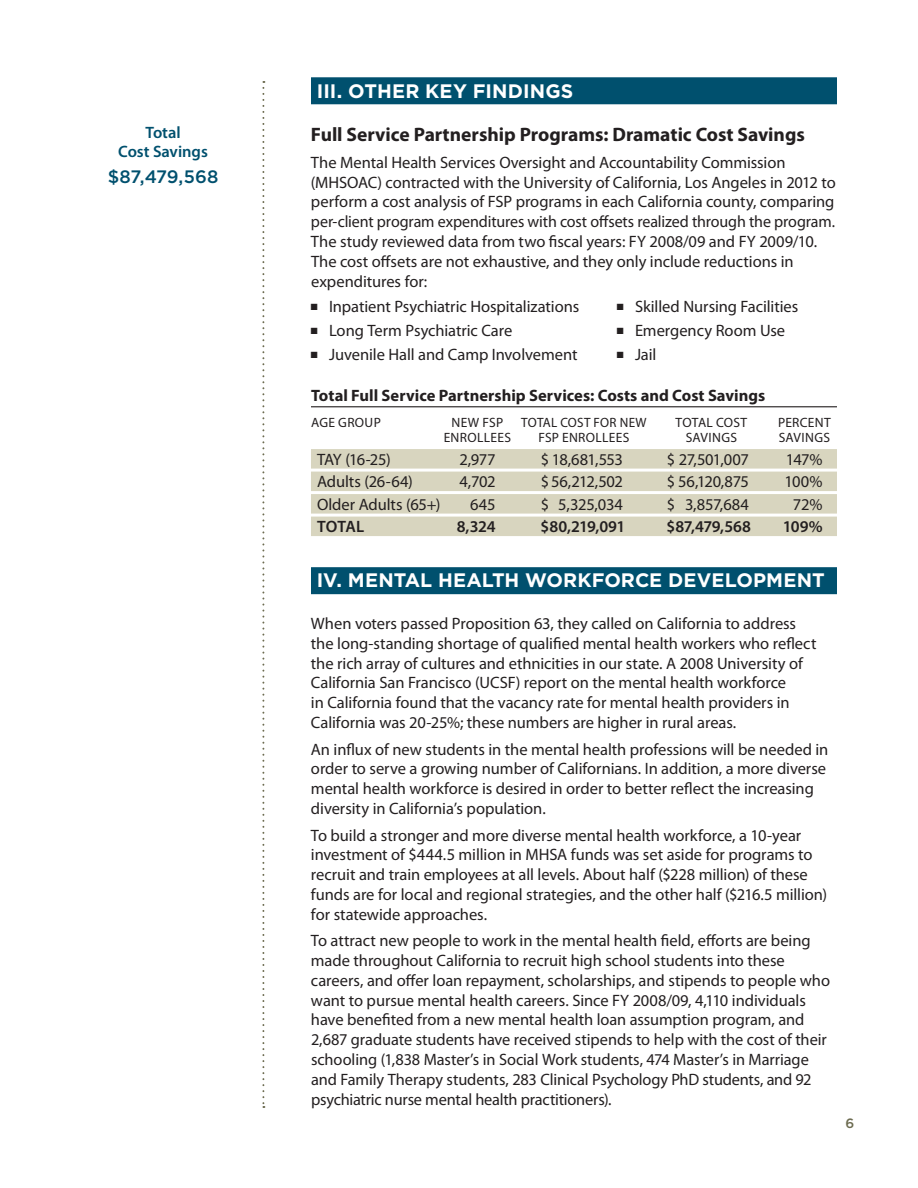
<style>
.page{position:relative;width:918px;height:1188px;background:#fff}
.page>*{position:absolute;margin:0;border:0;box-sizing:border-box;transform-origin:0 0}
.t1{font:700 19.5px "Gotham";color:#fff}
.t2{font:700 19.5px "Myriad Pro";letter-spacing:-.005em;color:#231f20}
.t3{font:500 18px "Gotham";letter-spacing:-.01em;color:#00506e}
.t4{font:16.5px/19.8px "Myriad Pro";letter-spacing:-.005em;color:#231f20}
.t5{font:700 16.5px "Myriad Pro";color:#231f20}
.t6{font:600 16.5px "Myriad Pro";letter-spacing:-.02em;color:#231f20}
.t7{font:600 16.5px/19.8px "Myriad Pro";color:#00506e;text-align:center}
.t8{font:13.5px "Myriad Pro";letter-spacing:.02em;color:#231f20}
.t9{font:500 13.5px "Gotham";color:#6d6c51}
</style>
<div class="page">
<div style="left:311px;top:77px;width:526px;height:27px;background:#00506e"></div>
<hr style="left:311px;top:406px;width:526px;height:1px;background:#231f20">
<div style="left:311px;top:449px;width:526px;height:20px;background:#d8d5bf"></div>
<div style="left:311px;top:472px;width:526px;height:19px;background:#d8d5bf"></div>
<div style="left:311px;top:494px;width:526px;height:20px;background:#d8d5bf"></div>
<div style="left:311px;top:517px;width:526px;height:19px;background:#d8d5bf"></div>
<div style="left:311px;top:567px;width:526px;height:27px;background:#00506e"></div>
<svg style="left:262px;top:81px;width:2px;height:1027px"></svg>
<p class="t7" style="left:118px;top:122px;width:91px">Total<br>Cost Savings</p>
<p class="t3" style="left:108px;top:165px;width:112px">$87,479,568</p>
<p class="t1" style="left:317px;top:78px;width:255px">III. OTHER KEY FI NDI NGS</p>
<p class="t2" style="left:311px;top:122px;width:495px">Full Service Partnership Programs: Dramatic Cost Savings</p>
<p class="t4" style="left:311px;top:152px;width:526px">The Mental Health Services Oversight and Accountability Commission (MHSOAC) contracted with the University of California, Los Angeles in 2012 to perform a cost analysis of FSP programs in each California county, comparing per-client program expenditures with cost offsets realized through the program.<br>The study reviewed data from two fiscal years: FY 2008/09 and FY 2009/10.<br>The cost offsets are not exhaustive, and they only include reductions in expenditures for:</p>
<p class="t4" style="left:311px;top:296px;width:270px">■ I npatient Psychiatric Hospitalizations</p>
<p class="t4" style="left:617px;top:296px;width:183px">■ Skilled Nursing Facilities</p>
<p class="t4" style="left:311px;top:320px;width:203px">■ Long Term Psychiatric Care</p>
<p class="t4" style="left:617px;top:320px;width:170px">■ Emergency Room Use</p>
<p class="t4" style="left:311px;top:344px;width:268px">■ Juvenile Hall and Camp Involvement</p>
<p class="t4" style="left:617px;top:344px;width:41px">■ Jail</p>
<p class="t5" style="left:311px;top:384px;width:456px">Total Full Service Partnership Services: Costs and Cost Savings</p>
<p class="t8" style="left:311px;top:414px;width:59px">Age GroupN</p>
<p class="t8" style="left:461px;top:414px;width:44px">ew FSP</p>
<p class="t8" style="left:521px;top:414px;width:145px">Total Cost for N ew T</p>
<p class="t8" style="left:682px;top:414px;width:66px">otal Cost</p>
<p class="t8" style="left:778px;top:414px;width:54px">Percent</p>
<p class="t8" style="left:444px;top:429px;width:75px">EnrolleesF</p>
<p class="t8" style="left:545px;top:429px;width:82px">SP Enrollees</p>
<p class="t8" style="left:686px;top:429px;width:64px">Savingss</p>
<p class="t8" style="left:786px;top:429px;width:45px">avings</p>
<p class="t4" style="left:311px;top:449px;width:81px">TAY (16-25)</p>
<p class="t4" style="left:459px;top:449px;width:38px">2,977</p>
<p class="t4" style="left:541px;top:449px;width:84px">$ 18,681,553</p>
<p class="t4" style="left:667px;top:449px;width:84px">$ 27,501,007</p>
<p class="t4" style="left:786px;top:449px;width:38px">147%</p>
<p class="t4" style="left:311px;top:472px;width:103px">Adults (26-64)</p>
<p class="t4" style="left:460px;top:472px;width:37px">4,702</p>
<p class="t4" style="left:541px;top:472px;width:84px">$56,212,502</p>
<p class="t4" style="left:667px;top:472px;width:84px">$ 56,120,875</p>
<p class="t4" style="left:785px;top:472px;width:39px">100%</p>
<p class="t4" style="left:311px;top:494px;width:131px">Older Adults (65+)</p>
<p class="t4" style="left:470px;top:494px;width:27px">645</p>
<p class="t4" style="left:541px;top:494px;width:84px">$ 5,325,034</p>
<p class="t4" style="left:667px;top:494px;width:84px">$ 3,857,684</p>
<p class="t4" style="left:793px;top:494px;width:31px">72%</p>
<p class="t6" style="left:317px;top:516px;width:20px">Total</p>
<p class="t6" style="left:457px;top:516px;width:40px">8,324</p>
<p class="t6" style="left:541px;top:516px;width:86px">$80,219,091</p>
<p class="t6" style="left:667px;top:516px;width:86px">$87,479,568</p>
<p class="t6" style="left:783px;top:516px;width:41px">109%</p>
<p class="t1" style="left:317px;top:568px;width:509px">IV. M ENTAL H EALTH WORKFORCE DEVELOPMENT</p>
<p class="t4" style="left:311px;top:613px;width:507px">When voters passed Proposition 63, they called on California to address the long-standing shortage of qualified mental health workers who reflect the rich array of cultures and ethnicities in our state. A 2008 University of California San Francisco (UCSF) report on the mental health workforce<br>in California found that the vacancy rate for mental health providers in California was 20-25%; these numbers are higher in rural areas.</p>
<p class="t4" style="left:311px;top:739px;width:519px">An influx of new students in the mental health professions will be needed in order to serve a growing number of Californians. In addition, a more diverse mental health workforce is desired in order to better reflect the increasing diversity in California’s population.</p>
<p class="t4" style="left:311px;top:825px;width:518px">To build a stronger and more diverse mental health workforce, a 10-year investment of $444.5 million in MHSA funds was set aside for programs to recruit and train employees at all levels. About half ($228 million) of these funds are for local and regional strategies, and the other half ($216.5 million) for statewide approaches.</p>
<p class="t4" style="left:311px;top:931px;width:521px">To attract new people to work in the mental health field, efforts are being made throughout California to recruit high school students into these careers, and offer loan repayment, scholarships, and stipends to people who want to pursue mental health careers. Since FY 2008/09, 4,110 individuals have benefited from a new mental health loan assumption program, and 2,687 graduate students have received stipends to help with the cost of their schooling (1,838 Master’s in Social Work students, 474 Master’s in Marriage and Family Therapy students, 283 Clinical Psychology PhD students, and 92 psychiatric nurse mental health practitioners).</p>
<p class="t9" style="left:845px;top:1114px;width:10px">6</p>
</div>
